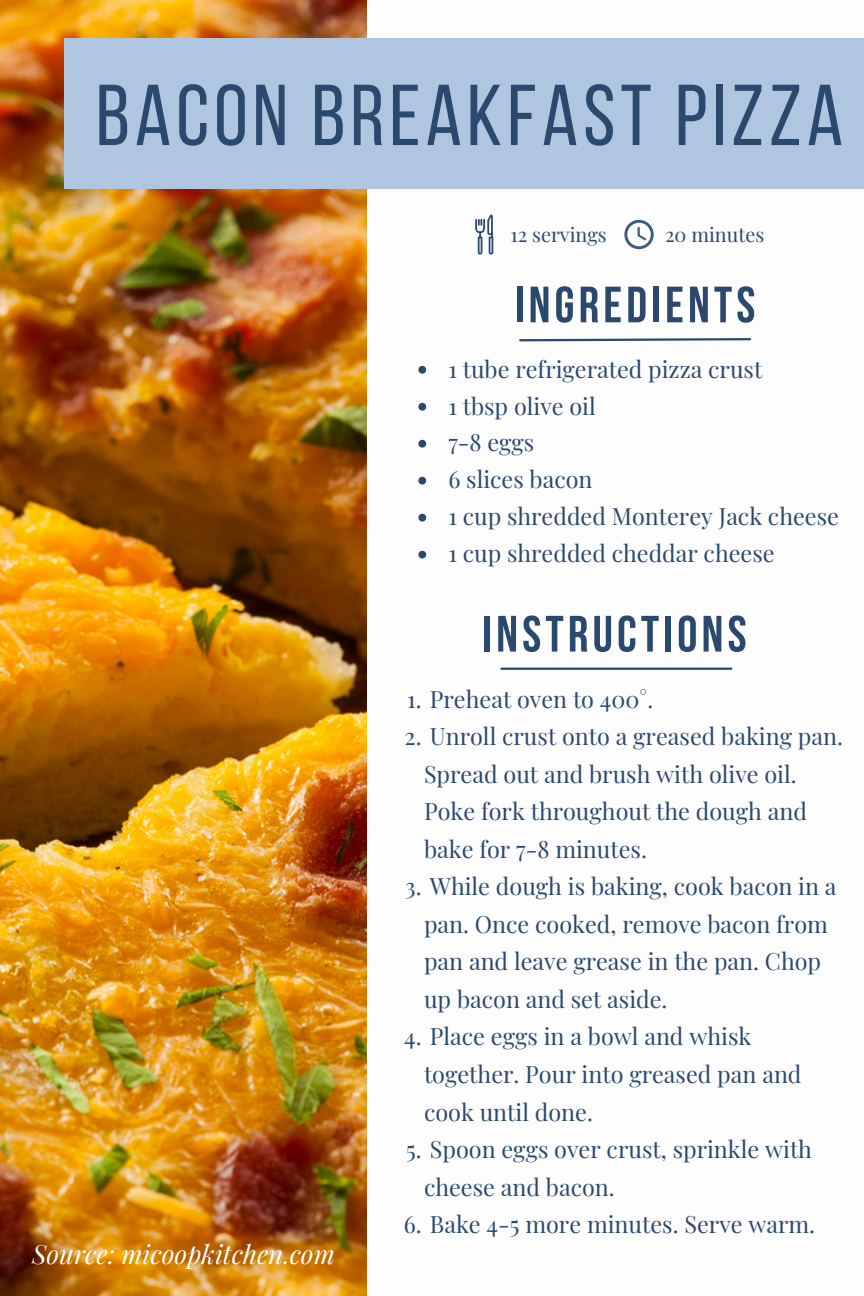
<style>
.page{position:relative;width:864px;height:1296px;background:#fff}
.page>*{position:absolute;margin:0;border:0;box-sizing:border-box;transform-origin:0 0}
.t1{font:86.1px "Bebas Neue";letter-spacing:.06em;color:#2b496f}
.t2{font:700 51px "Bebas Neue";letter-spacing:.08em;color:#2b496f}
.t3{font:italic 26.1px "Playfair Display";color:#fff}
.t4{font:23.4px/37.5px "Playfair Display";color:#2b496f}
.t5{font:19.8px "Playfair Display";color:#2b496f}
</style>
<div class="page">
<img style="left:0;top:0;width:367px;height:1296px">
<div style="left:64px;top:38px;width:800px;height:151px;background:#b0c5e0"></div>
<svg style="left:418px;top:366px;width:8px;height:8px"></svg>
<svg style="left:418px;top:403px;width:8px;height:8px"></svg>
<svg style="left:418px;top:440px;width:8px;height:8px"></svg>
<svg style="left:418px;top:477px;width:8px;height:8px"></svg>
<svg style="left:418px;top:514px;width:8px;height:8px"></svg>
<svg style="left:418px;top:551px;width:8px;height:8px"></svg>
<svg style="left:519px;top:338px;width:233px;height:4px"></svg>
<hr style="left:501px;top:668px;width:230px;height:2px;background:#2b496f">
<svg style="left:624px;top:220px;width:30px;height:29px"></svg>
<svg style="left:475px;top:215px;width:18px;height:39px"></svg>
<p class="t1" style="left:96px;top:81px;width:749px">BACON BREAKFAST PIZZA</p>
<p class="t5" style="left:510px;top:220px;width:98px">12 servings</p>
<p class="t5" style="left:665px;top:220px;width:101px">20 minutes</p>
<p class="t2" style="left:515px;top:284px;width:242px">INGREDIENTS</p>
<p class="t4" style="left:448px;top:349px;width:315px">1 tube refrigerated pizza crust</p>
<p class="t4" style="left:448px;top:386px;width:149px">1 tbsp olive oil</p>
<p class="t4" style="left:448px;top:423px;width:87px">7-8 eggs</p>
<p class="t4" style="left:448px;top:460px;width:146px">6 slices bacon</p>
<p class="t4" style="left:448px;top:497px;width:392px">1 cup shredded Monterey Jack cheese</p>
<p class="t4" style="left:448px;top:534px;width:328px">1 cup shredded cheddar cheese</p>
<p class="t3" style="left:32px;top:1236px;width:304px">Source: micoopkitchen.com</p>
<p class="t2" style="left:482px;top:613px;width:266px">INSTRUCTIONS</p>
<p class="t4" style="left:407px;top:679px;width:248px">1. Preheat oven to 400°.</p>
<p class="t4" style="left:424px;top:717px;width:421px;text-indent:-19px">2. Unroll crust onto a greased baking pan.<br>Spread out and brush with olive oil.<br>Poke fork throughout the dough and bake for 7-8 minutes.</p>
<p class="t4" style="left:424px;top:867px;width:414px;text-indent:-19px">3. While dough is baking, cook bacon in a pan. Once cooked, remove bacon from pan and leave grease in the pan. Chop up bacon and set aside.</p>
<p class="t4" style="left:424px;top:1017px;width:379px;text-indent:-20px">4. Place eggs in a bowl and whisk together. Pour into greased pan and cook until done.</p>
<p class="t4" style="left:424px;top:1130px;width:390px;text-indent:-18px">5. Spoon eggs over crust, sprinkle with cheese and bacon.</p>
<p class="t4" style="left:404px;top:1205px;width:413px">6. Bake 4-5 more minutes. Serve warm.</p>
</div>
